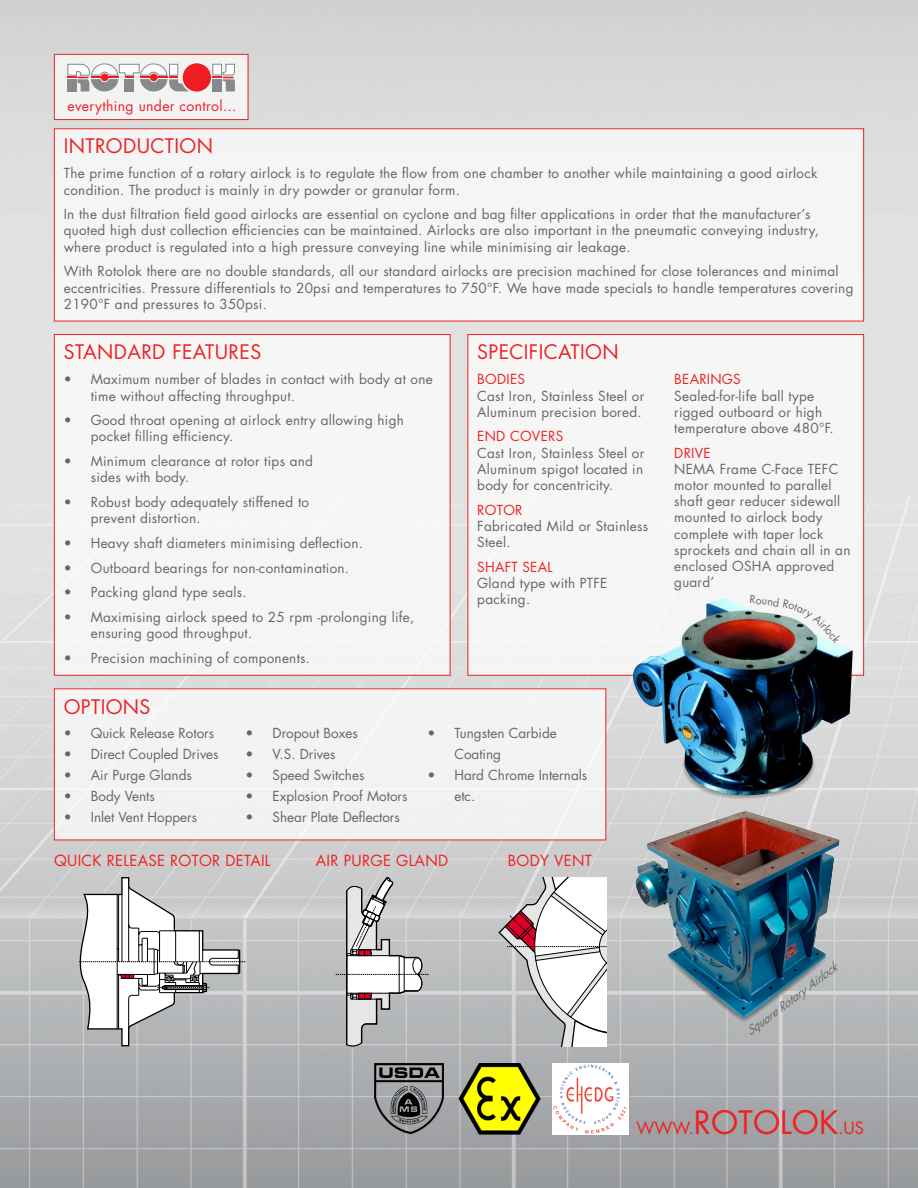
<style>
.page{position:relative;width:918px;height:1188px;background:#fff}
.page>*{position:absolute;margin:0;border:0;box-sizing:border-box;transform-origin:0 0}
.t1{font:19.5px "Futura Std";letter-spacing:.02em;color:#ee2123}
.t2{font:16.5px "Futura Std";color:#ee2123}
.t3{font:15px "Futura Std";letter-spacing:.02em;color:#ee2123}
.t4{font:14.1px "Futura Std";letter-spacing:.025em;color:#ee2123}
.t5{font:13.5px/16.2px "Futura Std";letter-spacing:.02em;color:#656666}
.t6{font:13.5px/21px "Futura Std";color:#656666}
.t7{font:13.5px "Futura Std";letter-spacing:.02em;color:#ee2123}
.t8{font:italic 11.55px "Futura Std";color:#656666}
.s1{font-size:31.5px}
</style>
<div class="page">
<img style="left:0;top:0;width:918px;height:1188px">
<div style="left:54px;top:54px;width:194px;height:66px;background:#f3f3f3"></div>
<div style="left:54px;top:54px;width:194px;height:66px;border:1px solid #ee2123"></div>
<div style="left:54px;top:129px;width:810px;height:192px;background:#f5f5f5"></div>
<div style="left:54px;top:128px;width:810px;height:193px;border:1px solid #ee2123"></div>
<div style="left:54px;top:334px;width:396px;height:341px;background:#f6f6f5"></div>
<div style="left:54px;top:334px;width:396px;height:342px;border:1px solid #ee2123"></div>
<div style="left:54px;top:689px;width:552px;height:151px;background:#f2f2f2"></div>
<div style="left:468px;top:334px;width:396px;height:341px;background:#f6f6f5"></div>
<div style="left:183px;top:63px;width:28px;height:29px;background:#ee1d23;border-radius:50%"></div>
<div style="left:212px;top:64px;width:10px;height:11px;border:1px solid #87898c"></div>
<svg style="left:213px;top:64px;width:22px;height:27px"></svg>
<svg style="left:68px;top:63px;width:121px;height:29px"></svg>
<div style="left:170px;top:64px;width:8px;height:11px;background:#fff"></div>
<div style="left:169px;top:64px;width:9px;height:12px;border:1px solid #87898c"></div>
<svg style="left:678px;top:795px;width:141px;height:9px"></svg>
<img style="left:631px;top:598px;width:222px;height:197px">
<div style="left:663px;top:1019px;width:169px;height:9px;background:#b3b5b8"></div>
<img style="left:635px;top:811px;width:205px;height:208px">
<svg style="left:74px;top:876px;width:171px;height:171px"></svg>
<svg style="left:336px;top:876px;width:92px;height:171px"></svg>
<hr style="left:346px;top:891px;width:1px;height:154px;background:#000">
<svg style="left:497px;top:877px;width:109px;height:169px"></svg>
<img style="left:375px;top:1064px;width:69px;height:70px">
<img style="left:553px;top:1064px;width:75px;height:70px">
<img style="left:455px;top:1064px;width:87px;height:70px">
<svg style="left:750px;top:598px;width:92px;height:46px"></svg>
<p class="t4" style="left:68px;top:97px;width:171px">everything under control...</p>
<p class="t1" style="left:64px;top:134px;width:151px">INTRODUCTION</p>
<p class="t5" style="left:64px;top:165px;width:755px">The prime function of a rotary airlock is to regulate the flow from one chamber to another while maintaining a good airlock condition. The product is mainly in dry powder or granular form.</p>
<p class="t5" style="left:64px;top:206px;width:757px">In the dust filtration field good airlocks are essential on cyclone and bag filter applications in order that the manufacturer’s quoted high dust collection efficiencies can be maintained. Airlocks are also important in the pneumatic conveying industry, where product is regulated into a high pressure conveying line while minimising air leakage.</p>
<p class="t5" style="left:64px;top:263px;width:791px">With Rotolok there are no double standards, all our standard airlocks are precision machined for close tolerances and minimal eccentricities. Pressure differentials to 20psi and temperatures to 750°F. We have made specials to handle temperatures covering<br>2190°F and pressures to 350psi.</p>
<p class="t1" style="left:64px;top:340px;width:199px">STANDARD FEATURES</p>
<p class="t5" style="left:91px;top:371px;width:344px;text-indent:-27px">• Maximum number of blades in contact with body at one time without affecting throughput.</p>
<p class="t5" style="left:91px;top:412px;width:315px;text-indent:-27px">• Good throat opening at airlock entry allowing high pocket filling efficiency.</p>
<p class="t5" style="left:91px;top:453px;width:224px;text-indent:-27px">• Minimum clearance at rotor tips and sides with body.</p>
<p class="t5" style="left:91px;top:494px;width:220px;text-indent:-27px">• Robust body adequately stiffened to prevent distortion.</p>
<p class="t5" style="left:64px;top:535px;width:301px">• Heavy shaft diameters minimising deflection.</p>
<p class="t5" style="left:64px;top:560px;width:287px">• Outboard bearings for non-contamination.</p>
<p class="t5" style="left:64px;top:584px;width:184px">• Packing gland type seals.</p>
<p class="t5" style="left:91px;top:609px;width:325px;text-indent:-27px">• Maximising airlock speed to 25 rpm -prolonging life, ensuring good throughput.</p>
<p class="t5" style="left:64px;top:650px;width:248px">• Precision machining of components.</p>
<p class="t1" style="left:477px;top:340px;width:143px">SPECIFICATION</p>
<p class="t7" style="left:477px;top:371px;width:49px">BODIES</p>
<p class="t5" style="left:477px;top:388px;width:168px">Cast Iron, Stainless Steel or<br>Aluminum precision bored.</p>
<p class="t7" style="left:477px;top:428px;width:88px">END COVERS</p>
<p class="t5" style="left:477px;top:445px;width:168px;text-align:justify">Cast Iron, Stainless Steel or Aluminum spigot located in body for concentricity.</p>
<p class="t7" style="left:477px;top:501px;width:47px">ROTOR</p>
<p class="t5" style="left:477px;top:518px;width:172px">Fabricated Mild or Stainless<br>Steel.</p>
<p class="t7" style="left:477px;top:558px;width:77px">SHAFT SEAL</p>
<p class="t5" style="left:477px;top:575px;width:132px">Gland type with PTFE packing.</p>
<p class="t1" style="left:64px;top:694px;width:88px">OPTIONS</p>
<p class="t6" style="left:64px;top:723px;width:152px">• Quick Release Rotors</p>
<p class="t6" style="left:64px;top:744px;width:156px">• Direct Coupled Drives</p>
<p class="t6" style="left:64px;top:765px;width:130px">• Air Purge Glands</p>
<p class="t6" style="left:64px;top:786px;width:93px">• Body Vents</p>
<p class="t6" style="left:64px;top:807px;width:135px">• Inlet Vent Hoppers</p>
<p class="t6" style="left:246px;top:723px;width:114px">• Dropout Boxes</p>
<p class="t5" style="left:246px;top:746px;width:91px">• V.S. Drives</p>
<p class="t6" style="left:246px;top:765px;width:120px">• Speed Switches</p>
<p class="t6" style="left:246px;top:786px;width:163px">• Explosion Proof Motors</p>
<p class="t6" style="left:246px;top:807px;width:156px">• Shear Plate Deflectors</p>
<p class="t6" style="left:454px;top:723px;width:104px;text-indent:-27px">• Tungsten Carbide<br>Coating</p>
<p class="t6" style="left:454px;top:765px;width:134px;text-indent:-27px">• Hard Chrome Internals etc.</p>
<p class="t3" style="left:54px;top:851px;width:218px">QUICK RELEASE ROTOR DETAIL</p>
<p class="t3" style="left:316px;top:851px;width:134px">AIR PURGE GLAND</p>
<p class="t3" style="left:508px;top:851px;width:86px">BODY VENT</p>
<p class="t7" style="left:674px;top:371px;width:68px">BEARINGS</p>
<p class="t5" style="left:674px;top:388px;width:161px">Sealed-for-life ball type rigged outboard or high temperature above 480°F.</p>
<p class="t7" style="left:674px;top:444px;width:38px">DRIVE</p>
<p class="t5" style="left:674px;top:461px;width:178px">NEMA Frame C-Face TEFC motor mounted to parallel shaft gear reducer sidewall mounted to airlock body complete with taper lock sprockets and chain all in an enclosed OSHA approved guard’</p>
<p class="t8" style="left:743px;top:1027px;width:112px;rotate:-37deg">Square Rotary Airlock</p>
<p class="t2" style="left:637px;top:1117px;width:229px">WWW.<span class="s1">ROTOLOK</span>.US</p>
</div>
